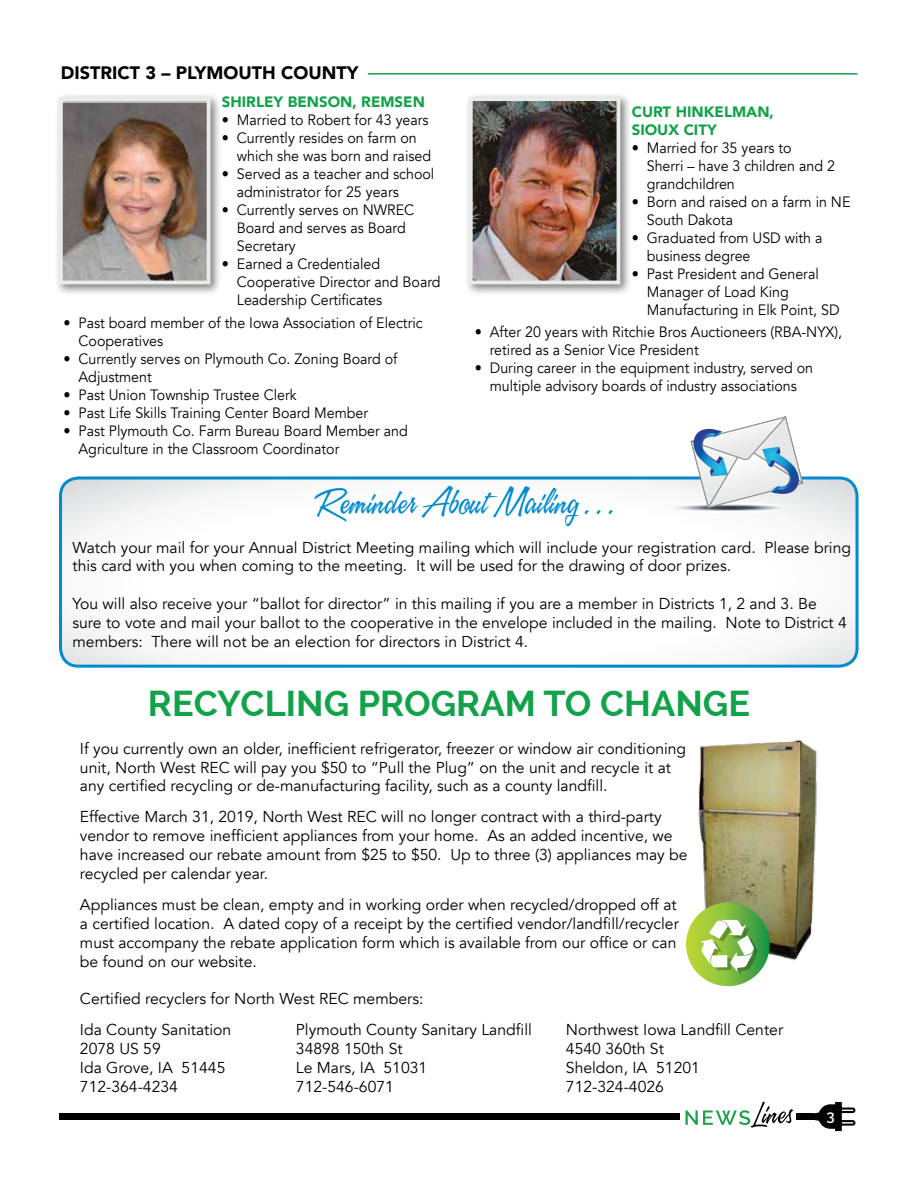
<style>
.page{position:relative;width:918px;height:1188px;background:#fff}
.page>*{position:absolute;margin:0;border:0;box-sizing:border-box;transform-origin:0 0}
.t1{font:700 36px "Raleway";color:#11a24a}
.t2{font:33px "A&S Speedway";color:#008ad0}
.t3{font:900 18px "Avenir";color:#000}
.t4{font:15.75px/18.9px "Avenir";color:#000}
.t5{font:15px/18px "Avenir";color:#000;scale:.95 1}
.t6{font:900 15px/18px "Avenir";color:#11a24a}
.t7{font:600 15px "Raleway";color:#fff}
</style>
<div class="page">
<svg style="left:813px;top:1102px;width:42px;height:29px"></svg>
<div style="left:59px;top:1114px;width:754px;height:6px;background:#000"></div>
<div style="left:680px;top:1108px;width:116px;height:20px;background:#fff"></div>
<svg style="left:685px;top:1101px;width:108px;height:27px"></svg>
<div style="left:54px;top:92px;width:168px;height:204px;background:#000;opacity:.5"></div>
<img style="left:64px;top:103px;width:141px;height:176px">
<div style="left:59px;top:97px;width:151px;height:187px;border:4px solid #ebebec"></div>
<div style="left:464px;top:92px;width:168px;height:204px;background:#000;opacity:.5"></div>
<img style="left:474px;top:102px;width:141px;height:177px">
<div style="left:469px;top:97px;width:151px;height:187px;border:4px solid #ebebec"></div>
<hr style="left:368px;top:73px;width:489px;height:2px;background:#11a24a">
<svg style="left:61px;top:478px;width:794px;height:186px"></svg>
<div style="left:59px;top:477px;width:800px;height:191px;border:3px solid #008ad0;border-radius:18px"></div>
<img style="left:690px;top:739px;width:127px;height:231px">
<svg style="left:686px;top:902px;width:84px;height:84px"></svg>
<svg style="left:700px;top:920px;width:57px;height:55px"></svg>
<div style="left:674px;top:502px;width:111px;height:11px;background:#fff;border-radius:50%"></div>
<svg style="left:674px;top:417px;width:129px;height:94px"></svg>
<p class="t3" style="left:61px;top:57px;width:299px">DISTRICT 3 – PLYMOUTH COUNTY</p>
<p class="t6" style="left:222px;top:93px;width:205px">SHIRLEY BENSON, REMSEN</p>
<p class="t5" style="left:222px;top:111px;width:219px">• Married to Robert for 43 years</p>
<p class="t5" style="left:237px;top:129px;width:206px;text-indent:-15px">• Currently resides on farm on which she was born and raised</p>
<p class="t5" style="left:237px;top:165px;width:209px;text-indent:-15px">• Served as a teacher and school administrator for 25 years</p>
<p class="t5" style="left:237px;top:201px;width:188px;text-indent:-15px">• Currently serves on NWREC<br>Board and serves as Board<br>Secretary</p>
<p class="t5" style="left:237px;top:255px;width:216px;text-indent:-15px">• Earned a Credentialed<br>Cooperative Director and Board<br>Leadership Certificates</p>
<p class="t5" style="left:79px;top:314px;width:364px;text-indent:-15px">• Past board member of the Iowa Association of Electric<br>Cooperatives</p>
<p class="t5" style="left:79px;top:350px;width:337px;text-indent:-15px">• Currently serves on Plymouth Co. Zoning Board of<br>Adjustment</p>
<p class="t5" style="left:64px;top:386px;width:247px">• Past Union Township Trustee Clerk</p>
<p class="t5" style="left:64px;top:404px;width:322px">• Past Life Skills Training Center Board Member</p>
<p class="t5" style="left:79px;top:422px;width:348px;text-indent:-15px">• Past Plymouth Co. Farm Bureau Board Member and<br>Agriculture in the Classroom Coordinator</p>
<p class="t6" style="left:632px;top:102px;width:144px">CURT HINKELMAN,<br>SIOUX CITY</p>
<p class="t5" style="left:647px;top:139px;width:200px;text-indent:-15px">• Married for 35 years to<br>Sherri – have 3 children and 2 grandchildren</p>
<p class="t5" style="left:647px;top:193px;width:216px;text-indent:-15px">• Born and raised on a farm in NE<br>South Dakota</p>
<p class="t5" style="left:647px;top:229px;width:186px;text-indent:-15px">• Graduated from USD with a business degree</p>
<p class="t5" style="left:647px;top:265px;width:205px;text-indent:-15px">• Past President and General<br>Manager of Load King<br>Manufacturing in Elk Point, SD</p>
<p class="t5" style="left:490px;top:323px;width:372px;text-indent:-15px">• After 20 years with Ritchie Bros Auctioneers (RBA-NYX), retired as a Senior Vice President</p>
<p class="t5" style="left:475px;top:359px;width:358px;text-align:center">• During career in the equipment industry, served on multiple advisory boards of industry associations</p>
<h2 class="t2" style="left:315px;top:484px;width:300px">Reminder About Mailing . . .</h2>
<p class="t4" style="left:73px;top:538px;width:780px">Watch your mail for your Annual District Meeting mailing which will include your registration card. Please bring this card with you when coming to the meeting. It will be used for the drawing of door prizes.</p>
<p class="t4" style="left:73px;top:595px;width:776px">You will also receive your “ballot for director” in this mailing if you are a member in Districts 1, 2 and 3. Be sure to vote and mail your ballot to the cooperative in the envelope included in the mailing. Note to District 4 members: There will not be an election for directors in District 4.</p>
<h1 class="t1" style="left:148px;top:683px;width:604px">RECYCLING PROGRAM TO CHANGE</h1>
<p class="t4" style="left:80px;top:739px;width:608px">If you currently own an older, inefficient refrigerator, freezer or window air conditioning unit, North West REC will pay you $50 to “Pull the Plug” on the unit and recycle it at any certified recycling or de-manufacturing facility, such as a county landfill.</p>
<p class="t4" style="left:80px;top:808px;width:609px">Effective March 31, 2019, North West REC will no longer contract with a third-party vendor to remove inefficient appliances from your home. As an added incentive, we have increased our rebate amount from $25 to $50. Up to three (3) appliances may be recycled per calendar year.</p>
<p class="t4" style="left:80px;top:895px;width:601px">Appliances must be clean, empty and in working order when recycled/dropped off at a certified location. A dated copy of a receipt by the certified vendor/landfill/recycler must accompany the rebate application form which is available from our office or can be found on our website.</p>
<p class="t4" style="left:80px;top:984px;width:345px;line-height:30.9px">Certified recyclers for North West REC members:<br>Ida County Sanitation</p>
<p class="t4" style="left:296px;top:1021px;width:237px">Plymouth County Sanitary Landfill</p>
<p class="t4" style="left:566px;top:1021px;width:219px">Northwest Iowa Landfill Center</p>
<p class="t4" style="left:80px;top:1040px;width:82px">2078 US 59</p>
<p class="t4" style="left:296px;top:1040px;width:108px">34898 150th St</p>
<p class="t4" style="left:566px;top:1040px;width:100px">4540 360th St</p>
<p class="t4" style="left:80px;top:1059px;width:147px">Ida Grove, IA 51445</p>
<p class="t4" style="left:296px;top:1059px;width:133px">Le Mars, IA 51031</p>
<p class="t4" style="left:566px;top:1059px;width:136px">Sheldon, IA 51201</p>
<p class="t4" style="left:80px;top:1077px;width:100px">712-364-4234</p>
<p class="t4" style="left:296px;top:1077px;width:100px">712-546-6071</p>
<p class="t4" style="left:566px;top:1077px;width:100px">712-324-4026</p>
<p class="t7" style="left:827px;top:1107px;width:10px">3</p>
</div>
